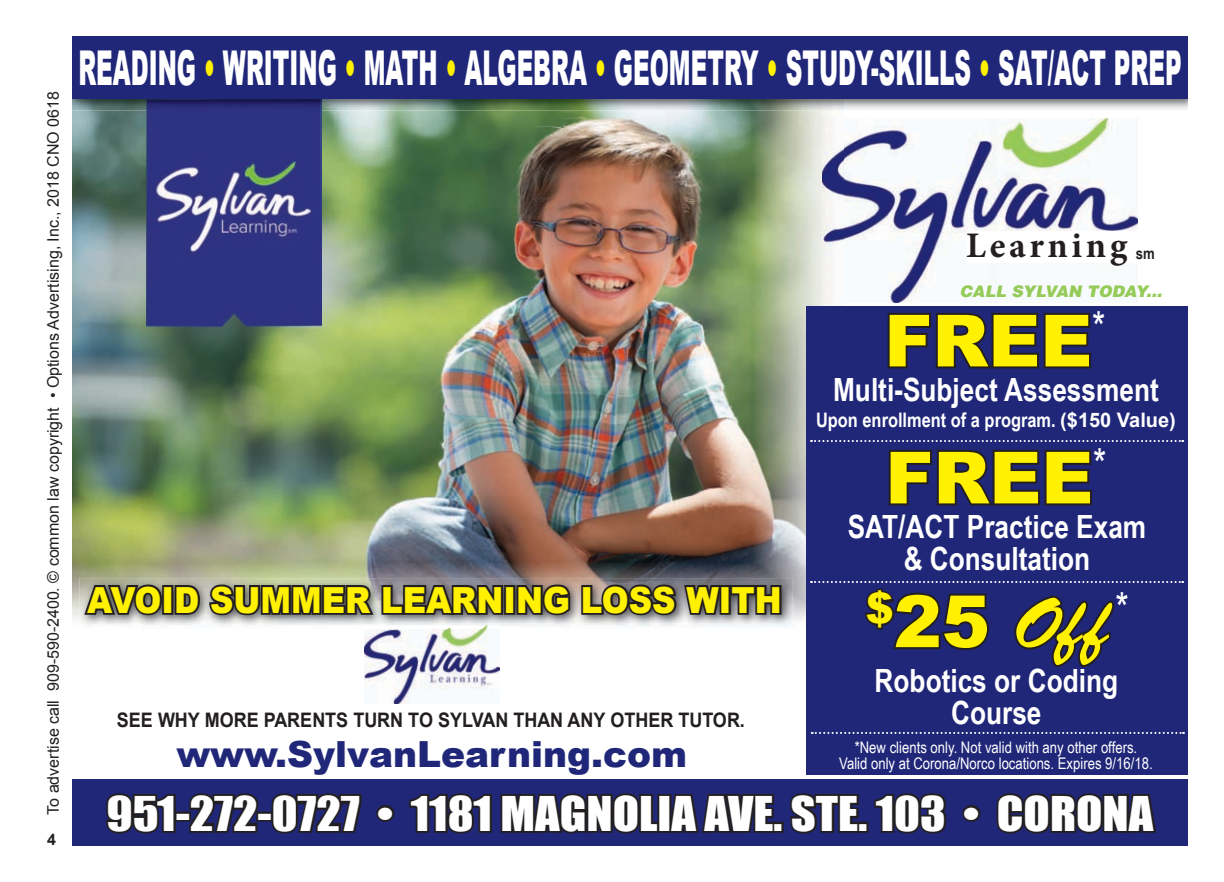
<style>
.page{position:relative;width:1224px;height:882px;background:#fff}
.page>*{position:absolute;margin:0;border:0;box-sizing:border-box;transform-origin:0 0}
.t1{font:900 72px "Arial";color:#fff101}
.t2{font:72px "Brush Script";color:#fff101}
.t3{font:900 48px "Arial";color:#fff;scale:.48 1}
.t4{font:44px "Impact";color:#fff;scale:1.1 1}
.t5{font:42px "Arial Narrow";color:#fff}
.t6{font:900 36px "Arial";color:#fff101;scale:.9 1}
.t7{font:900 36px "Arial";color:#202779}
.t8{font:700 36px "Minion Pro";letter-spacing:.1em;color:#231f20}
.t9{font:700 32px/32px "Arial Narrow";color:#fff;text-align:center}
.t10{font:700 20px "Arial";color:#231f20;scale:.9 1}
.t11{font:700 20px "Arial Narrow";color:#fff}
.t12{font:16px/16px "Arial Narrow";color:#fff;text-align:center}
.t13{font:16px "Arial";color:#231f20}
.t14{font:italic 900 16px "Helvetica";color:#95cb58}
.t15{font:700 16px "Arial Narrow";color:#231f20}
.t16{font:700 16px "Arial";color:#231f20}
.s1{color:#fff101}
.s2{font-family:"Arial"}
.s3{font-family:"Arial";font-weight:900}
</style>
<div class="page">
<img style="left:72px;top:111px;width:69px;height:508px">
<img style="left:141px;top:111px;width:71px;height:467px">
<img style="left:283px;top:111px;width:550px;height:509px">
<img style="left:212px;top:327px;width:71px;height:231px">
<img style="left:146px;top:111px;width:175px;height:216px">
<div style="left:806px;top:306px;width:382px;height:469px;background:#202779"></div>
<img style="left:72px;top:99px;width:772px;height:12px">
<div style="left:72px;top:36px;width:1116px;height:63px;background:#202779"></div>
<div style="left:72px;top:780px;width:1116px;height:66px;background:#202779"></div>
<img style="left:822px;top:118px;width:316px;height:175px">
<div style="left:966px;top:231px;width:221px;height:32px;background:#fff"></div>
<svg style="left:106px;top:793px;width:72px;height:41px"></svg>
<div style="left:175px;top:812px;width:16px;height:10px;border:4px solid #231f20"></div>
<svg style="left:187px;top:793px;width:74px;height:40px"></svg>
<div style="left:256px;top:812px;width:17px;height:10px;border:4px solid #231f20"></div>
<svg style="left:269px;top:793px;width:93px;height:41px"></svg>
<svg style="left:376px;top:805px;width:19px;height:17px"></svg>
<svg style="left:407px;top:779px;width:254px;height:55px"></svg>
<div style="left:658px;top:794px;width:13px;height:39px;border:4px solid #231f20"></div>
<svg style="left:667px;top:779px;width:110px;height:54px"></svg>
<div style="left:772px;top:822px;width:12px;height:11px;border:4px solid #231f20"></div>
<svg style="left:790px;top:793px;width:72px;height:41px"></svg>
<div style="left:857px;top:822px;width:12px;height:11px;border:4px solid #231f20"></div>
<svg style="left:874px;top:793px;width:73px;height:41px"></svg>
<svg style="left:962px;top:805px;width:19px;height:17px"></svg>
<svg style="left:994px;top:779px;width:164px;height:55px"></svg>
<svg style="left:811px;top:293px;width:372px;height:374px"></svg>
<svg style="left:812px;top:732px;width:372px;height:2px"></svg>
<img style="left:79px;top:578px;width:714px;height:49px">
<svg style="left:82px;top:579px;width:83px;height:41px;background:#686762"></svg>
<div style="left:162px;top:585px;width:11px;height:30px;border:4px solid #231f20"></div>
<svg style="left:173px;top:558px;width:332px;height:62px;background:#707169"></svg>
<div style="left:504px;top:585px;width:11px;height:30px;border:4px solid #231f20"></div>
<svg style="left:515px;top:582px;width:58px;height:36px;background:#4e4949"></svg>
<svg style="left:579px;top:580px;width:205px;height:41px;background:#5e5b5d"></svg>
<img style="left:364px;top:625px;width:136px;height:79px">
<p class="t13" style="left:43px;top:815px;width:725px;rotate:-90deg">To advertise call 909-590-2400. © common law copyright • Options Advertising, Inc., 2018 CNO 0618</p>
<p class="t16" style="left:47px;top:829px;width:10px">4</p>
<h2 class="t3" style="left:78px;top:33px;width:2300px">READING <span class="s1">•</span> WRITING <span class="s1">•</span> MATH <span class="s1">•</span> ALGEBRA <span class="s1">•</span> GEOMETRY <span class="s1">•</span> STUDY-SKILLS <span class="s1">•</span> SAT/ACT PREP</h2>
<h3 class="t8" style="left:966px;top:220px;width:163px">Learning</h3>
<p class="t15" style="left:1136px;top:241px;width:20px">sm</p>
<p class="t14" style="left:960px;top:280px;width:204px">CALL SYLVAN TODAY...</p>
<h1 class="t1" style="left:884px;top:288px;width:223px">FREE<sup>*</sup></h1>
<h3 class="t9" style="left:833px;top:372px;width:327px">Multi-Subject Assessment</h3>
<p class="t11" style="left:816px;top:405px;width:361px">Upon enrollment of a program. <span class="s2">($150 Value)</span></p>
<h1 class="t1" style="left:885px;top:425px;width:223px">FREE<sup>*</sup></h1>
<h3 class="t9" style="left:848px;top:509px;width:300px">SAT/ACT Practice Exam &amp; Consultation</h3>
<h3 class="t6" style="left:87px;top:574px;width:774px">AVOID SUMMER LEARNING LOSS WITH</h3>
<h3 class="t5" style="left:1116px;top:578px;width:15px">*</h3>
<h1 class="t2" style="left:866px;top:584px;width:244px"><sup>$</sup><span class="s3">25</span> Off</h1>
<p class="t10" style="left:117px;top:707px;width:699px">SEE WHY MORE PARENTS TURN TO SYLVAN THAN ANY OTHER TUTOR.</p>
<h3 class="t7" style="left:176px;top:728px;width:512px">WWW.SYLVANLEARNING.COM</h3>
<h3 class="t9" style="left:875px;top:663px;width:245px">Robotics or Coding<br>Course</h3>
<p class="t12" style="left:839px;top:738px;width:315px">*New clients only. Not valid with any other offers.<br>Valid only at Corona/Norco locations. Expires 9/16/18.</p>
<h3 class="t4" style="left:107px;top:779px;width:953px">951-272-0727 • 1181 MAGNOLIA AVE. STE. 103 • CORONA</h3>
</div>
